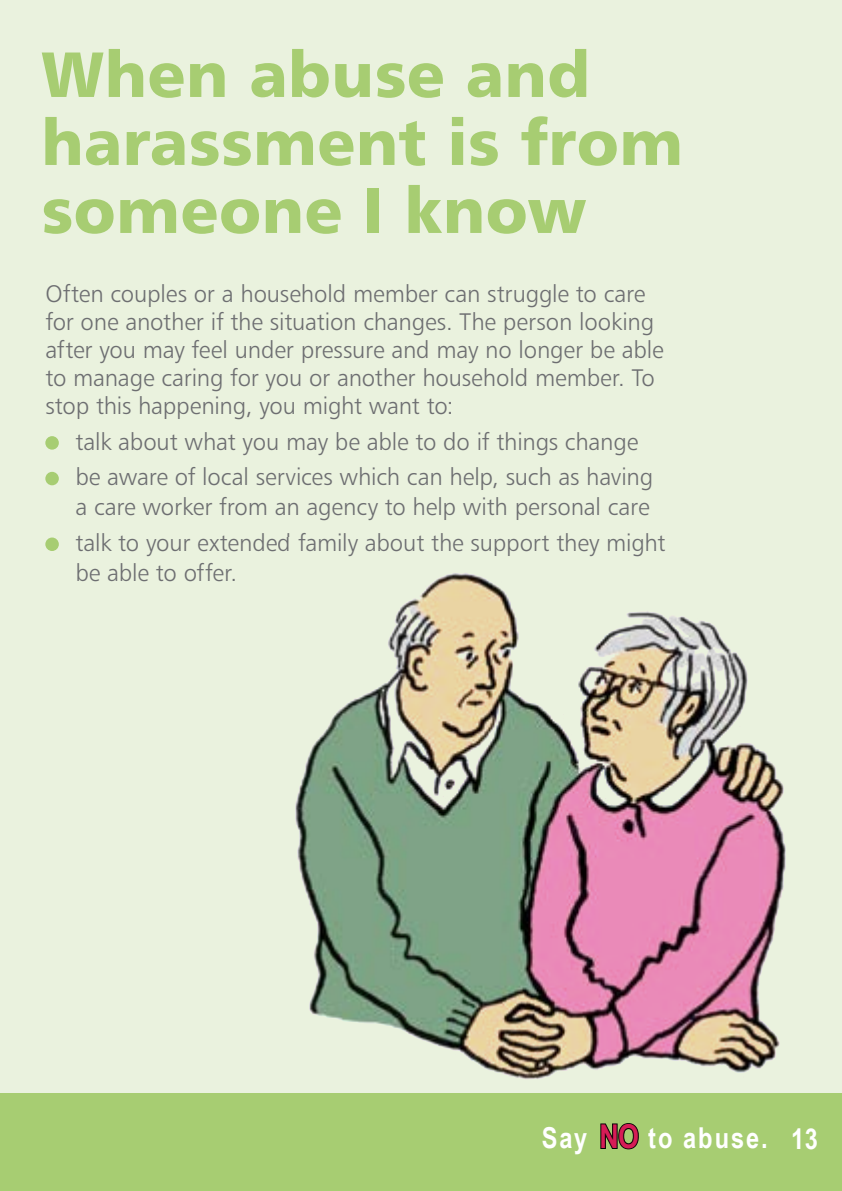
<style>
.page{position:relative;width:842px;height:1191px;background:#eaf2de}
.page>*{position:absolute;margin:0;border:0;box-sizing:border-box;transform-origin:0 0}
.t1{font:64px/68px "Humanist 777 BT Black B";letter-spacing:.005em;color:#a7cd72}
.t2{font:700 28.8px "Arial Narrow";letter-spacing:.065em;color:#fff}
.t3{font:24px/28px "Humanist 777 BT Light B";letter-spacing:-.005em;color:#6d6e71}
.s1{font-size:32.8px;color:#d61c56}
</style>
<div class="page">
<div style="left:0;top:1093px;width:842px;height:98px;background:#a7cd72"></div>
<svg style="left:600px;top:1123px;width:39px;height:27px"></svg>
<div style="left:45px;top:436px;width:14px;height:13px;background:#a7cd72;border-radius:50%"></div>
<div style="left:45px;top:472px;width:14px;height:13px;background:#a7cd72;border-radius:50%"></div>
<div style="left:45px;top:537px;width:14px;height:14px;background:#a7cd72;border-radius:50%"></div>
<img style="left:295px;top:573px;width:491px;height:506px">
<h1 class="t1" style="left:41px;top:39px;width:643px">When abuse and harassment is from someone I know</h1>
<p class="t3" style="left:45px;top:279px;width:620px">Often couples or a household member can struggle to care for one another if the situation changes. The person looking after you may feel under pressure and may no longer be able to manage caring for you or another household member. To stop this happening, you might want to:</p>
<p class="t3" style="left:75px;top:423px;width:579px;line-height:35.6px">talk about what you may be able to do if things change be aware of local services which can help, such as having</p>
<p class="t3" style="left:75px;top:489px;width:592px;line-height:35.6px">a care worker from an agency to help with personal care talk to your extended family about the support they might</p>
<p class="t3" style="left:75px;top:558px;width:163px">be able to offer.</p>
<p class="t2" style="left:542px;top:1116px;width:278px">Say <span class="s1">NO</span> to abuse. 13</p>
</div>
